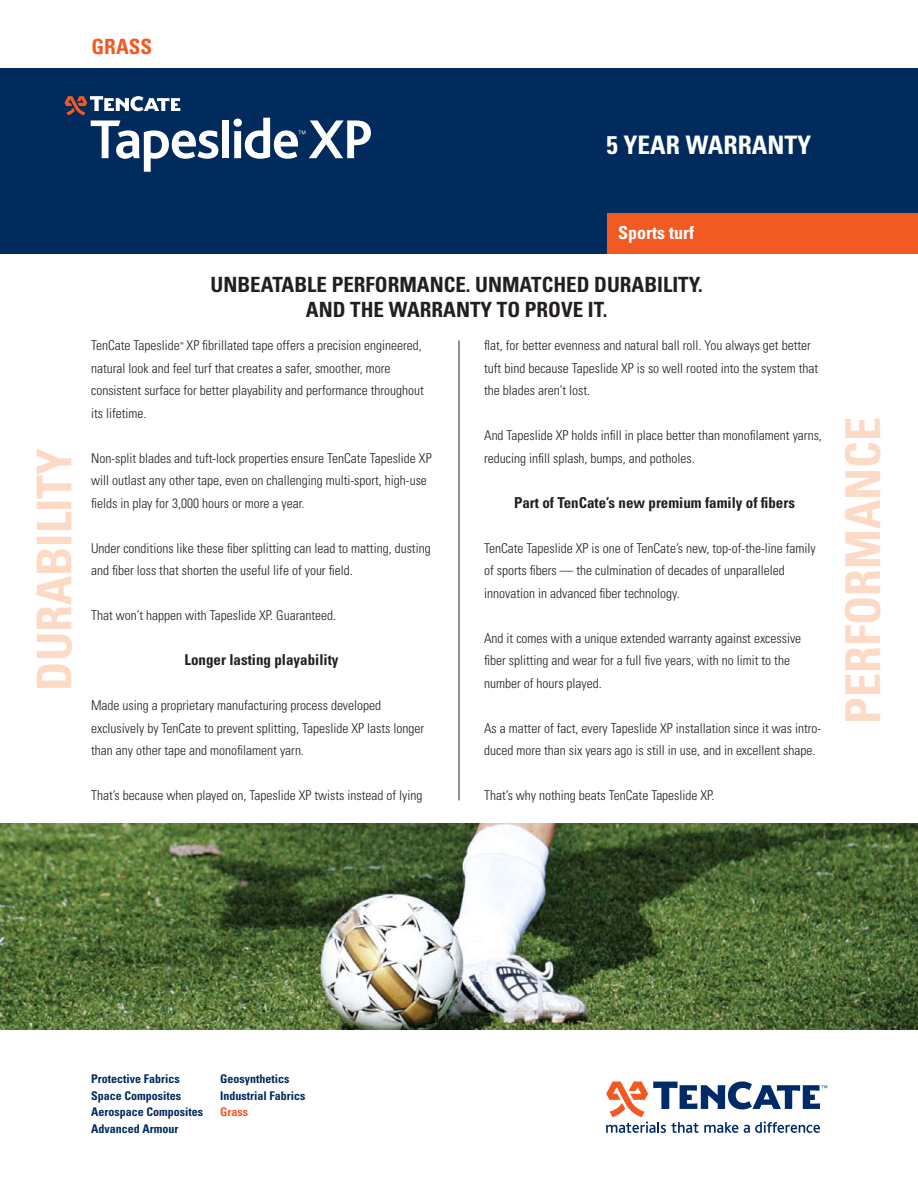
<style>
.page{position:relative;width:918px;height:1188px;background:#fff}
.page>*{position:absolute;margin:0;border:0;box-sizing:border-box;transform-origin:0 0}
.t1{font:700 condensed 48px "Univers";color:#fddac5}
.t2{font:700 condensed 25.5px "Univers";color:#fff}
.t3{font:700 condensed 21px/25.2px "Univers";color:#231f20;text-align:center}
.t4{font:700 condensed 21px "Univers";color:#f15a22}
.t5{font:700 condensed 18px "Univers";color:#fff}
.t6{font:700 condensed 15px "Univers";color:#231f20}
.t7{font:300 condensed 13.5px/22.5px "Univers";color:#231f20}
.t8{font:700 condensed 12px/16.5px "Univers";color:#002b5c}
.t9{font:700 condensed 12px "Univers";color:#f15a22}
.t10{font:300 condensed 5.25px "Univers";color:#231f20}
</style>
<div class="page">
<div style="left:0;top:68px;width:918px;height:186px;background:#002b5c"></div>
<hr style="left:459px;top:341px;width:1px;height:459px;background:#231f20">
<div style="left:607px;top:214px;width:311px;height:40px;background:#f15a22"></div>
<svg style="left:606px;top:1081px;width:221px;height:52px"></svg>
<div style="left:222px;top:120px;width:7px;height:38px;background:#fff"></div>
<svg style="left:65px;top:96px;width:153px;height:76px"></svg>
<svg style="left:234px;top:118px;width:137px;height:41px"></svg>
<img style="left:0;top:824px;width:918px;height:205px">
<h3 class="t4" style="left:92px;top:34px;width:62px">GRASS</h3>
<h2 class="t2" style="left:606px;top:129px;width:206px">5 YEAR WARRANTY</h2>
<h1 class="t1" style="left:25px;top:691px;width:244px;rotate:-90deg">DURABILITY</h1>
<h3 class="t5" style="left:618px;top:221px;width:77px">Sports turf</h3>
<h3 class="t3" style="left:211px;top:272px;width:494px">UNBEATABLE PERFORMANCE. UNMATCHED DURABILITY.<br>AND THE WARRANTY TO PROVE IT.</h3>
<p class="t7" style="left:91px;top:334px;width:90px">TenCate Tapeslide</p>
<p class="t10" style="left:180px;top:341px;width:5px">™</p>
<p class="t7" style="left:91px;top:334px;width:334px;text-indent:95px">XP fibrillated tape offers a precision engineered, natural look and feel turf that creates a safer, smoother, more consistent surface for better playability and performance throughout its lifetime.</p>
<p class="t7" style="left:91px;top:447px;width:342px">Non-split blades and tuft-lock properties ensure TenCate Tapeslide XP will outlast any other tape, even on challenging multi-sport, high-use fields in play for 3,000 hours or more a year.</p>
<p class="t7" style="left:91px;top:537px;width:341px">Under conditions like these fiber splitting can lead to matting, dusting and fiber loss that shorten the useful life of your field.</p>
<p class="t7" style="left:91px;top:604px;width:247px">That won’t happen with Tapeslide XP. Guaranteed.</p>
<p class="t6" style="left:184px;top:651px;width:156px">Longer lasting playability</p>
<p class="t7" style="left:91px;top:694px;width:335px">Made using a proprietary manufacturing process developed exclusively by TenCate to prevent splitting, Tapeslide XP lasts longer than any other tape and monofilament yarn.</p>
<p class="t7" style="left:91px;top:784px;width:333px">That’s because when played on, Tapeslide XP twists instead of lying</p>
<p class="t7" style="left:484px;top:334px;width:336px">flat, for better evenness and natural ball roll. You always get better tuft bind because Tapeslide XP is so well rooted into the system that the blades aren’t lost.</p>
<p class="t7" style="left:484px;top:424px;width:339px">And Tapeslide XP holds infill in place better than monofilament yarns, reducing infill splash, bumps, and potholes.</p>
<p class="t6" style="left:514px;top:493px;width:283px">Part of TenCate’s new premium family of fibers</p>
<p class="t7" style="left:484px;top:537px;width:333px">TenCate Tapeslide XP is one of TenCate’s new, top-of-the-line family of sports fibers — the culmination of decades of unparalleled innovation in advanced fiber technology.</p>
<p class="t7" style="left:484px;top:627px;width:319px">And it comes with a unique extended warranty against excessive fiber splitting and wear for a full five years, with no limit to the number of hours played.</p>
<p class="t7" style="left:484px;top:717px;width:339px">As a matter of fact, every Tapeslide XP installation since it was intro&shy;duced more than six years ago is still in use, and in excellent shape.</p>
<p class="t7" style="left:484px;top:784px;width:232px">That’s why nothing beats TenCate Tapeslide XP.</p>
<h1 class="t1" style="left:834px;top:724px;width:308px;rotate:-90deg">PERFORMANCE</h1>
<p class="t8" style="left:91px;top:1071px;width:113px">Protective Fabrics<br>Space Composites<br>Aerospace Composites<br>Advanced Armour</p>
<p class="t8" style="left:220px;top:1071px;width:87px">Geosynthetics<br>Industrial Fabrics</p>
<p class="t9" style="left:220px;top:1105px;width:29px">Grass</p>
</div>
